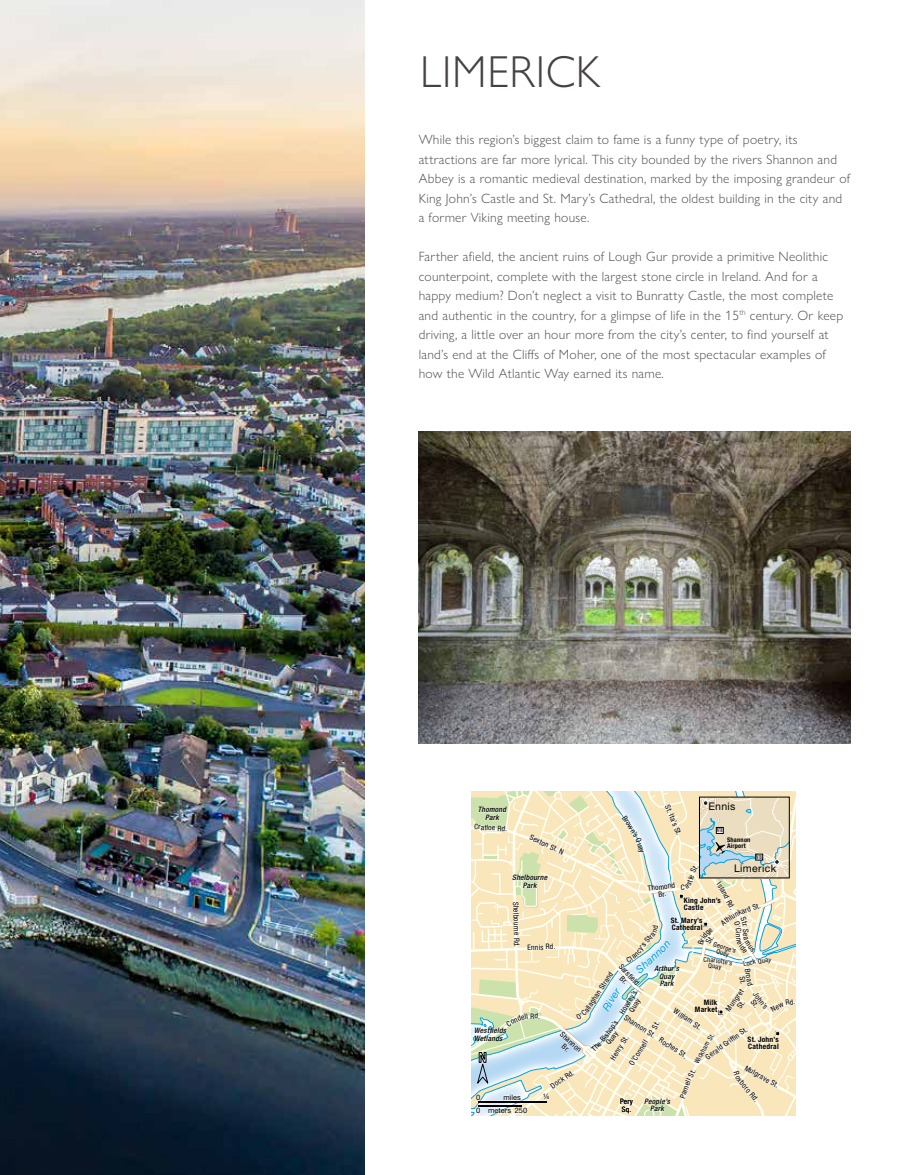
<style>
.page{position:relative;width:905px;height:1175px;background:#fff}
.page>*{position:absolute;margin:0;border:0;box-sizing:border-box;transform-origin:0 0}
.t1{font:300 45px "Gill Sans Nova";letter-spacing:.01em;color:#464242}
.t2{font:300 13.5px/19.5px "Gill Sans Nova";letter-spacing:.02em;color:#4d4d4f}
.t3{font:10.5px "Helvetica Neue LT Std";letter-spacing:.035em;color:#000}
.t4{font:condensed 7.5px/7.5px "Helvetica Neue LT Std";letter-spacing:.035em;color:#000;text-align:center}
.t5{font:italic 500 condensed 7.5px/7.5px "Helvetica Neue LT Std";letter-spacing:.035em;color:#000;text-align:center}
.t6{font:700 condensed 7.5px/7.5px "Helvetica Neue LT Std";letter-spacing:.035em;color:#000}
.t7{font:7.5px "Helvetica Neue LT Std";color:#000}
.t8{font:condensed 6.75px/6px "Helvetica Neue LT Std";color:#000;text-align:center}
.t9{font:700 condensed 6.3px/6.3px "Helvetica Neue LT Std";letter-spacing:.035em;color:#000}
.t10{font:500 condensed 6px "Helvetica Neue LT Std";color:#000;scale:.6 1}
</style>
<div class="page">
<img style="left:0;top:0;width:364px;height:1174px">
<img style="left:418px;top:431px;width:432px;height:313px">
<svg style="left:471px;top:791px;width:324px;height:324px;background:#ece6ca"></svg>
<h1 class="t1" style="left:420px;top:44px;width:182px">LIMERICK</h1>
<p class="t2" style="left:418px;top:130px;width:433px">While this region’s biggest claim to fame is a funny type of poetry, its attractions are far more lyrical. This city bounded by the rivers Shannon and Abbey is a romantic medieval destination, marked by the imposing grandeur of King John’s Castle and St. Mary’s Cathedral, the oldest building in the city and a former Viking meeting house.</p>
<p class="t2" style="left:418px;top:247px;width:426px">Farther afield, the ancient ruins of Lough Gur provide a primitive Neolithic counterpoint, complete with the largest stone circle in Ireland. And for a happy medium? Don’t neglect a visit to Bunratty Castle, the most complete and authentic in the country, for a glimpse of life in the 15<sup>th</sup> century. Or keep driving, a little over an hour more from the city’s center, to find yourself at land’s end at the Cliffs of Moher, one of the most spectacular examples of how the Wild Atlantic Way earned its name.</p>
<p class="t5" style="left:478px;top:806px;width:30px">Thomond<br>Park</p>
<p class="t4" style="left:474px;top:822px;width:29px;rotate:4deg">Cratloe R</p>
<p class="t4" style="left:532px;top:833px;width:38px;rotate:25deg">Sexton St. N</p>
<p class="t4" style="left:631px;top:819px;width:19px;rotate:58deg">own s</p>
<p class="t4" style="left:670px;top:803px;width:34px;rotate:67deg">St. Ita’s St.</p>
<p class="t3" style="left:708px;top:800px;width:29px">Ennis</p>
<p class="t10" style="left:717px;top:826px;width:11px">N18</p>
<p class="t9" style="left:727px;top:836px;width:25px">Shannon<br>Airport</p>
<p class="t3" style="left:734px;top:861px;width:44px">Limerick</p>
<p class="t10" style="left:756px;top:853px;width:11px">N18</p>
<p class="t5" style="left:512px;top:874px;width:37px">Shelbourne<br>Park</p>
<p class="t4" style="left:647px;top:884px;width:29px;rotate:-7deg">Thomond<br>Br.</p>
<p class="t6" style="left:683px;top:896px;width:39px">King John’s<br>Castle</p>
<p class="t6" style="left:670px;top:916px;width:33px">St. Mary’s<br>Cathedral</p>
<p class="t4" style="left:519px;top:901px;width:47px;rotate:88deg">Shelbourne Rd.</p>
<p class="t8" style="left:714px;top:940px;width:25px;rotate:20deg">George’s<br>Quay</p>
<p class="t4" style="left:527px;top:943px;width:29px;rotate:-1deg">Ennis Rd.</p>
<p class="t8" style="left:721px;top:958px;width:13px;rotate:10deg">tte’s</p>
<p class="t8" style="left:743px;top:960px;width:14px;rotate:-10deg">Lock</p>
<p class="t4" style="left:623px;top:962px;width:27px;rotate:47deg">Sarsfi eld<br>Br.</p>
<p class="t5" style="left:654px;top:965px;width:26px">Arthur’s<br>Quay<br>Park</p>
<p class="t4" style="left:586px;top:1003px;width:38px;rotate:-57deg">aghan Stran</p>
<p class="t4" style="left:724px;top:1007px;width:26px;rotate:-53deg">Mungret<br>St.</p>
<p class="t4" style="left:625px;top:1000px;width:15px;rotate:-59deg">ley’s</p>
<p class="t6" style="left:695px;top:998px;width:24px;text-align:right">Milk<br>Market</p>
<p class="t4" style="left:676px;top:1007px;width:34px;rotate:33deg">William St.</p>
<p class="t4" style="left:627px;top:1013px;width:38px;rotate:33deg">Shannon St.</p>
<p class="t4" style="left:704px;top:1054px;width:51px;rotate:-35deg">Gerald Griffi n St.</p>
<p class="t5" style="left:474px;top:1026px;width:33px;text-align:left">Westfields<br>Wetlands</p>
<p class="t4" style="left:563px;top:1030px;width:27px;rotate:41deg">Shannon<br>Br.</p>
<p class="t6" style="left:747px;top:1035px;width:33px">St. John’s<br>Cathedral</p>
<p class="t4" style="left:609px;top:1057px;width:29px;rotate:-58deg">Henry St.</p>
<p class="t4" style="left:662px;top:1035px;width:33px;rotate:33deg">Roches St.</p>
<p class="t4" style="left:627px;top:1062px;width:30px;rotate:-58deg">O’Connell</p>
<p class="t8" style="left:696px;top:1057px;width:13px;rotate:-62deg">ickh</p>
<p class="t4" style="left:747px;top:1064px;width:39px;rotate:29deg">Mulgrave St.</p>
<p class="t4" style="left:743px;top:1079px;width:15px;rotate:48deg">boro</p>
<p class="t4" style="left:678px;top:1096px;width:15px;rotate:-71deg">Parn</p>
<p class="t7" style="left:476px;top:1092px;width:6px">0</p>
<p class="t7" style="left:503px;top:1092px;width:19px">miles</p>
<p class="t7" style="left:543px;top:1092px;width:8px">¼</p>
<p class="t7" style="left:476px;top:1105px;width:53px">0 meters 250</p>
<p class="t5" style="left:644px;top:1097px;width:27px">People’s<br>Park</p>
<p class="t4" style="left:620px;top:1098px;width:14px;text-align:left">Pery<br>Sq.</p>
</div>
